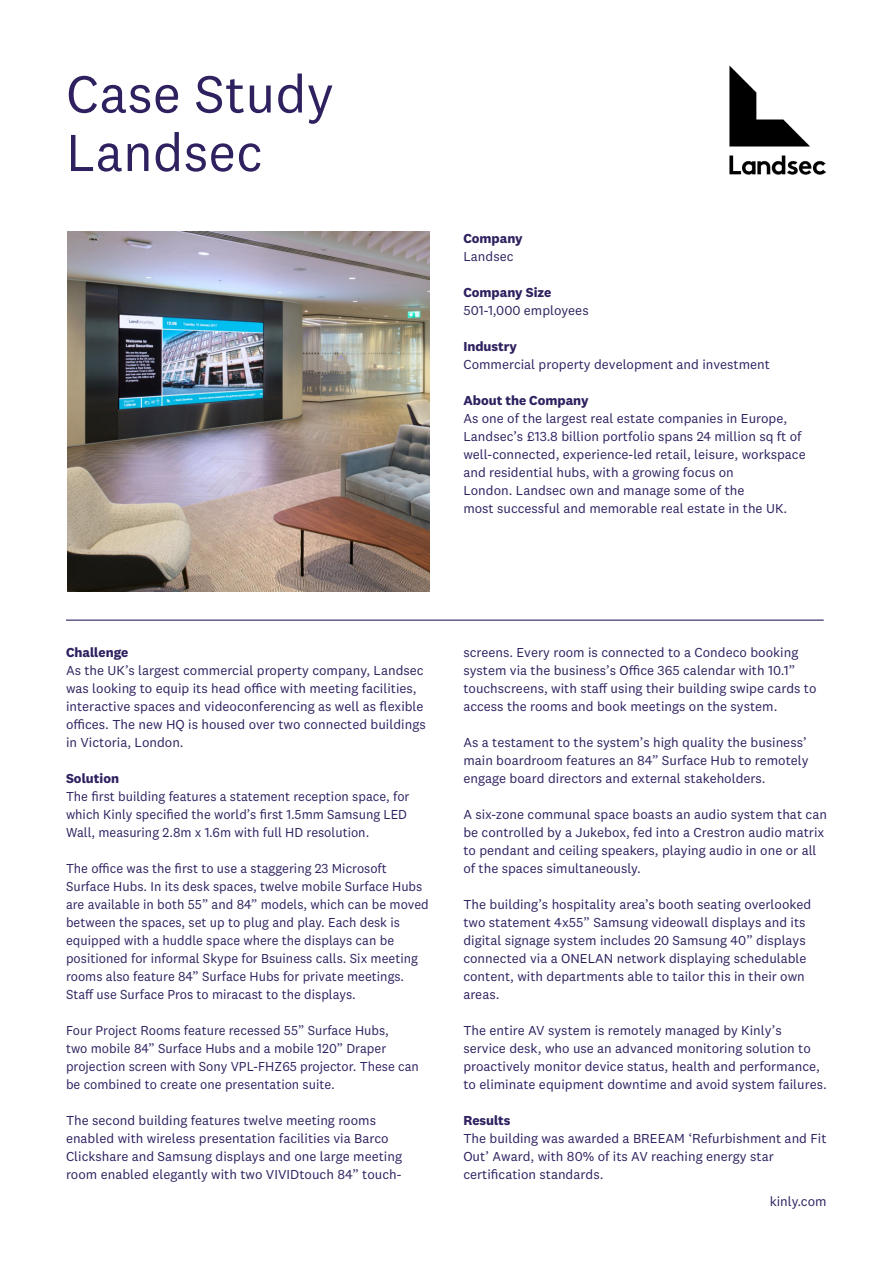
<style>
.page{position:relative;width:893px;height:1263px;background:#fff}
.page>*{position:absolute;margin:0;border:0;box-sizing:border-box;transform-origin:0 0}
.t1{font:54px "National 2";color:#2f2160}
.Paragraph_Style_2{font:13.5px/18px "National 2";color:#2f2160}
.Paragraph_Style_2-2{font:700 13.5px "National 2";color:#2f2160}
</style>
<div class="page">
<img style="left:68px;top:232px;width:362px;height:360px">
<hr style="left:66px;top:619px;width:758px;height:2px;background:#2f2160">
<img style="left:729px;top:65px;width:97px;height:109px">
<p class="t1" style="left:66px;top:62px;width:269px">Case Study</p>
<p class="t1" style="left:66px;top:120px;width:198px">Landsec</p>
<p class="Paragraph_Style_2-2" style="left:463px;top:230px;width:61px">Company</p>
<p class="Paragraph_Style_2" style="left:463px;top:247px;width:52px">Landsec</p>
<p class="Paragraph_Style_2-2" style="left:463px;top:284px;width:90px">Company Size</p>
<p class="Paragraph_Style_2" style="left:463px;top:301px;width:127px">501-1,000 employees</p>
<p class="Paragraph_Style_2-2" style="left:463px;top:338px;width:55px">Industry</p>
<p class="Paragraph_Style_2" style="left:463px;top:355px;width:308px">Commercial property development and investment</p>
<p class="Paragraph_Style_2-2" style="left:463px;top:392px;width:127px">About the Company</p>
<p class="Paragraph_Style_2" style="left:463px;top:409px;width:340px">As one of the largest real estate companies in Europe,<br>Landsec’s £13.8 billion portfolio spans 24 million sq ft of</p>
<p class="Paragraph_Style_2" style="left:463px;top:445px;width:344px">well-connected, experience-led retail, leisure, workspace and residential hubs, with a growing focus on</p>
<p class="Paragraph_Style_2" style="left:463px;top:481px;width:283px">London. Landsec own and manage some of the</p>
<p class="Paragraph_Style_2" style="left:463px;top:499px;width:325px">most successful and memorable real estate in the UK.</p>
<p class="Paragraph_Style_2-2" style="left:66px;top:644px;width:64px">Challenge</p>
<p class="Paragraph_Style_2" style="left:66px;top:661px;width:361px">As the UK’s largest commercial property company, Landsec was looking to equip its head office with meeting facilities, interactive spaces and videoconferencing as well as flexible offices. The new HQ is housed over two connected buildings in Victoria, London.</p>
<p class="Paragraph_Style_2-2" style="left:66px;top:770px;width:55px">Solution</p>
<p class="Paragraph_Style_2" style="left:66px;top:787px;width:345px">The first building features a statement reception space, for which Kinly specified the world’s first 1.5mm Samsung LED<br>Wall, measuring 2.8m x 1.6m with full HD resolution.</p>
<p class="Paragraph_Style_2" style="left:66px;top:859px;width:364px">The office was the first to use a staggering 23 Microsoft Surface Hubs. In its desk spaces, twelve mobile Surface Hubs are available in both 55” and 84” models, which can be moved between the spaces, set up to plug and play. Each desk is equipped with a huddle space where the displays can be positioned for informal Skype for Bsuiness calls. Six meeting rooms also feature 84” Surface Hubs for private meetings.<br>Staff use Surface Pros to miracast to the displays.</p>
<p class="Paragraph_Style_2" style="left:66px;top:1021px;width:354px">Four Project Rooms feature recessed 55” Surface Hubs,<br>two mobile 84” Surface Hubs and a mobile 120” Draper projection screen with Sony VPL-FHZ65 projector. These can be combined to create one presentation suite.</p>
<p class="Paragraph_Style_2" style="left:66px;top:1111px;width:338px">The second building features twelve meeting rooms enabled with wireless presentation facilities via Barco Clickshare and Samsung displays and one large meeting room enabled elegantly with two VIVIDtouch 84” touch-</p>
<p class="Paragraph_Style_2" style="left:463px;top:643px;width:355px">screens. Every room is connected to a Condeco booking system via the business’s Office 365 calendar with 10.1” touchscreens, with staff using their building swipe cards to access the rooms and book meetings on the system.</p>
<p class="Paragraph_Style_2" style="left:463px;top:733px;width:347px">As a testament to the system’s high quality the business’ main boardroom features an 84” Surface Hub to remotely engage board directors and external stakeholders.</p>
<p class="Paragraph_Style_2" style="left:463px;top:805px;width:365px">A six-zone communal space boasts an audio system that can be controlled by a Jukebox, fed into a Crestron audio matrix to pendant and ceiling speakers, playing audio in one or all of the spaces simultaneously.</p>
<p class="Paragraph_Style_2" style="left:463px;top:895px;width:349px">The building’s hospitality area’s booth seating overlooked two statement 4x55” Samsung videowall displays and its digital signage system includes 20 Samsung 40” displays connected via a ONELAN network displaying schedulable content, with departments able to tailor this in their own areas.</p>
<p class="Paragraph_Style_2" style="left:463px;top:1021px;width:365px">The entire AV system is remotely managed by Kinly’s service desk, who use an advanced monitoring solution to proactively monitor device status, health and performance, to eliminate equipment downtime and avoid system failures.</p>
<p class="Paragraph_Style_2-2" style="left:463px;top:1112px;width:49px">Results</p>
<p class="Paragraph_Style_2" style="left:463px;top:1129px;width:365px">The building was awarded a BREEAM ‘Refurbishment and Fit<br>Out’ Award, with 80% of its AV reaching energy star certification standards.</p>
<p class="Paragraph_Style_2" style="left:770px;top:1192px;width:58px">kinly.com</p>
</div>
